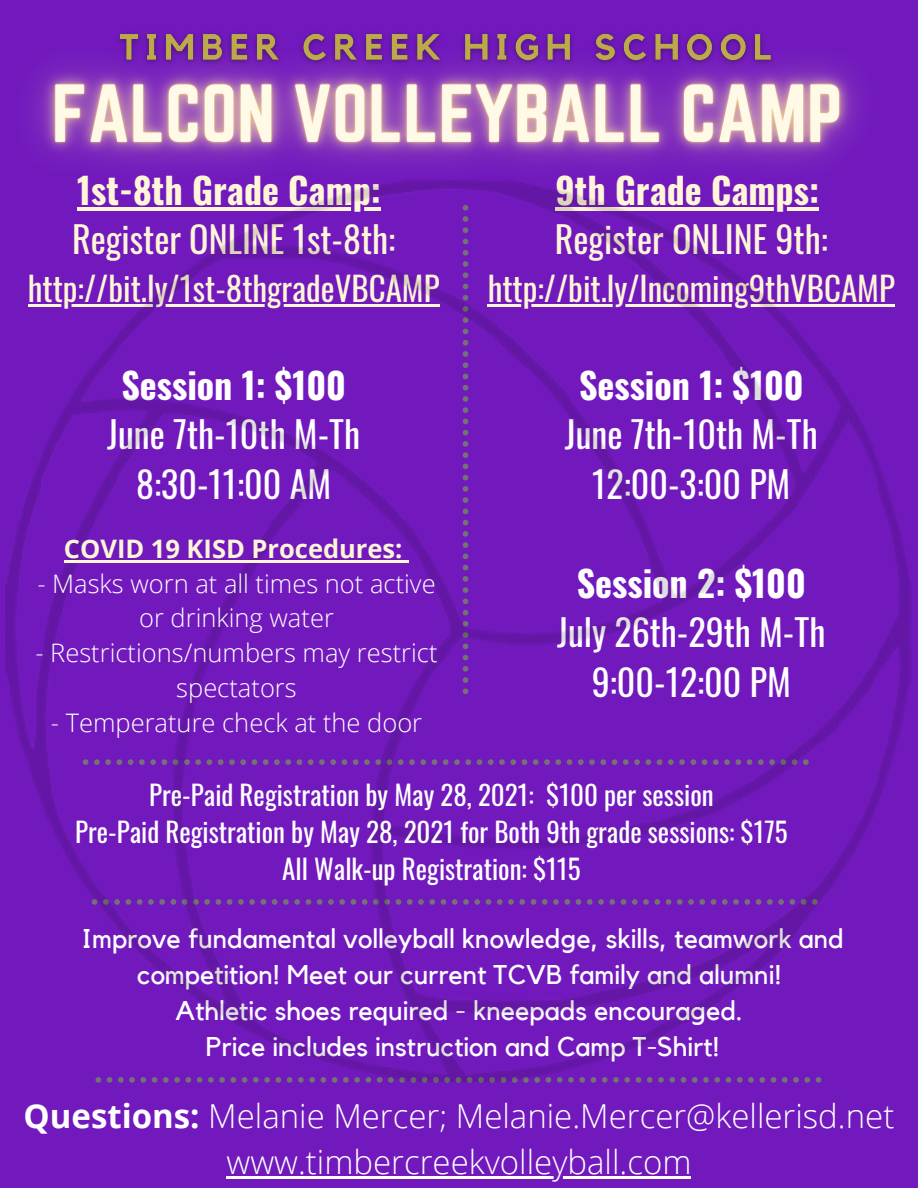
<style>
.page{position:relative;width:918px;height:1188px;background:#7219be}
.page>*{position:absolute;margin:0;border:0;box-sizing:border-box;transform-origin:0 0}
.t1{font:36px "Oswald";color:#fff}
.t2{font:36px "Oswald";color:#fff5d7}
.t3{font:700 36px "Oswald";color:#fff}
.t4{font:700 36px "Oswald";color:#fff5d7}
.t5{font:300 33px "Open Sans";color:#fff}
.t6{font:33px "Oswald";color:#fff5d7}
.t7{font:27px/36px "Kollektif";color:#fff;text-align:center}
.t8{font:27px "Oswald";color:#fff}
.t9{font:300 25.5px/34.8px "Open Sans";color:#fff;text-align:center}
.t10{font:700 25.5px "Open Sans";color:#fff5d7}
.s1{font-weight:700}
</style>
<div class="page">
<svg style="left:97px;top:1082px;width:723px;height:1px"></svg>
<img style="left:5px;top:232px;width:906px;height:850px">
<img style="left:35px;top:33px;width:822px;height:199px">
<hr style="left:226px;top:1176px;width:465px;height:2px;background:#fff">
<hr style="left:64px;top:560px;width:339px;height:2px;background:#fff5d7">
<svg style="left:403px;top:560px;width:6px;height:2px"></svg>
<p class="t4" style="left:77px;top:162px;width:305px">1st-8th Grade Camp:</p>
<p class="t2" style="left:72px;top:211px;width:325px">Register ONLINE 1st-8th:</p>
<p class="t6" style="left:28px;top:262px;width:413px">http://bit.ly/1st-8thgradeVBCAMP</p>
<p class="t3" style="left:121px;top:357px;width:226px">Session 1: $100</p>
<p class="t1" style="left:107px;top:406px;width:254px">June 7th-10th M-Th</p>
<p class="t1" style="left:136px;top:456px;width:196px">8:30-11:00 AM</p>
<p class="t10" style="left:64px;top:531px;width:340px">COVID 19 KISD Procedures:</p>
<p class="t9" style="left:37px;top:565px;width:400px">- Masks worn at all times not active or drinking water</p>
<p class="t9" style="left:35px;top:635px;width:404px">- Restrictions/numbers may restrict spectators</p>
<p class="t9" style="left:51px;top:705px;width:373px">- Temperature check at the door</p>
<p class="t4" style="left:555px;top:162px;width:265px">9th Grade Camps:</p>
<p class="t2" style="left:555px;top:211px;width:275px">Register ONLINE 9th:</p>
<p class="t6" style="left:488px;top:262px;width:409px">http://bit.ly/Incoming9thVBCAMP</p>
<p class="t3" style="left:579px;top:357px;width:226px">Session 1: $100</p>
<p class="t1" style="left:565px;top:406px;width:254px">June 7th-10th M-Th</p>
<p class="t1" style="left:592px;top:456px;width:200px">12:00-3:00 PM</p>
<p class="t3" style="left:577px;top:555px;width:231px">Session 2: $100</p>
<p class="t1" style="left:557px;top:604px;width:270px">July 26th-29th M-Th</p>
<p class="t1" style="left:592px;top:654px;width:201px">9:00-12:00 PM</p>
<p class="t8" style="left:149px;top:774px;width:566px">Pre-Paid Registration by May 28, 2021: $100 per session</p>
<p class="t8" style="left:75px;top:811px;width:714px">Pre-Paid Registration by May 28, 2021 for Both 9th grade sessions: $175</p>
<p class="t8" style="left:282px;top:848px;width:300px">All Walk-up Registration: $115</p>
<p class="t7" style="left:81px;top:922px;width:764px">Improve fundamental volleyball knowledge, skills, teamwork and competition! Meet our current TCVB family and alumni!</p>
<p class="t7" style="left:176px;top:994px;width:569px">Athletic shoes required - kneepads encouraged.</p>
<p class="t7" style="left:206px;top:1030px;width:515px">Price includes instruction and Camp T-Shirt!</p>
<p class="t5" style="left:24px;top:1093px;width:872px"><span class="s1">Questions:</span> Melanie Mercer; Melanie.Mercer@kellerisd.net</p>
<p class="t5" style="left:226px;top:1139px;width:466px">www.timbercreekvolleyball.com</p>
</div>
